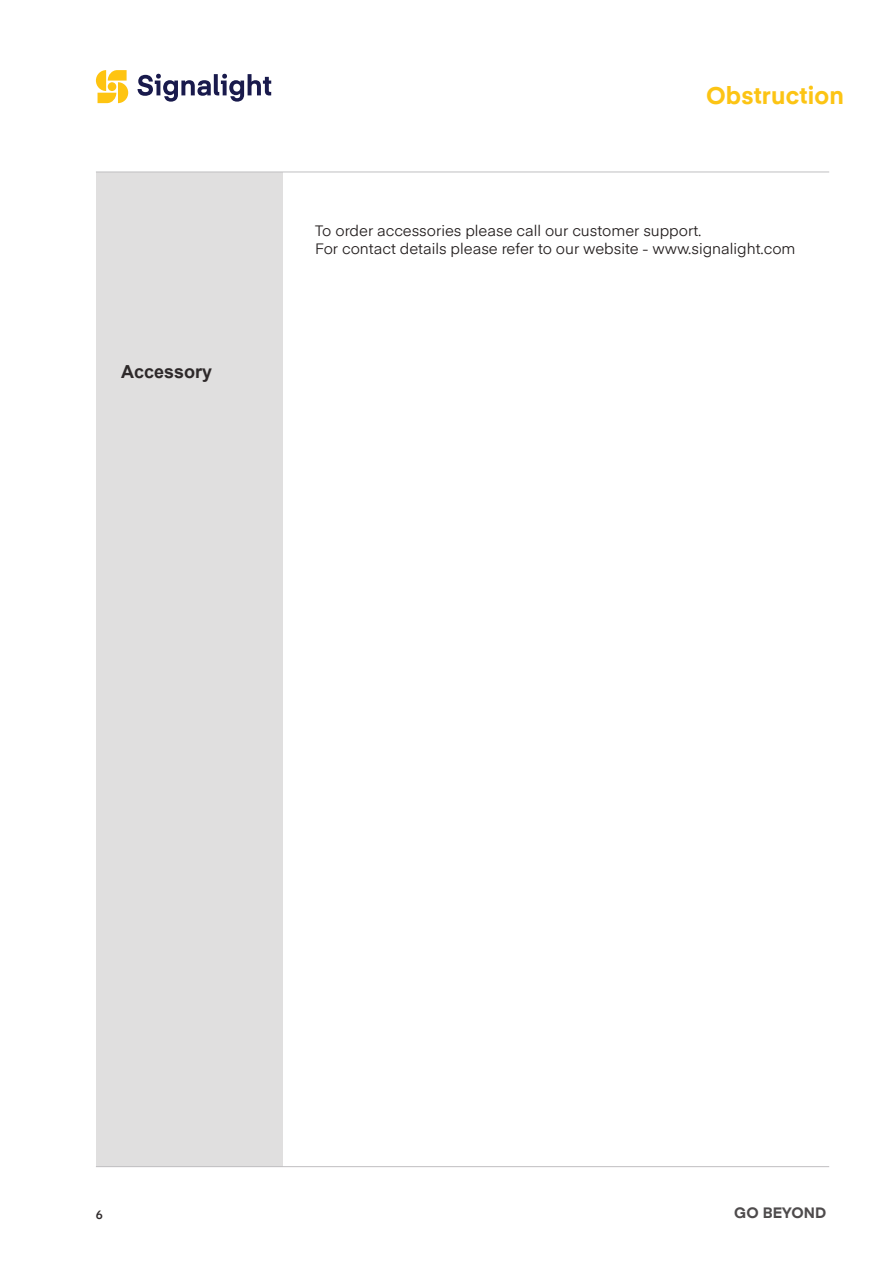
<style>
.page{position:relative;width:893px;height:1263px;background:#fff}
.page>*{position:absolute;margin:0;border:0;box-sizing:border-box;transform-origin:0 0}
.t1{font:700 24px "Eina 02";letter-spacing:.01em;color:#fcc414}
.t2{font:700 18px "Arial";color:#2e292a}
.t3{font:15px/18px "Eina 01";color:#241f1f}
.t4{font:700 15px "Eina 02";color:#4e4b4c}
.t5{font:600 12px "Eina 01";color:#2e292a}
</style>
<div class="page">
<div style="left:96px;top:172px;width:186px;height:995px;background:#e0dfdf"></div>
<hr style="left:96px;top:1166px;width:733px;height:1px;background:#c0bfc1">
<hr style="left:96px;top:172px;width:733px;height:1px;background:#c0bfc1">
<svg style="left:96px;top:70px;width:32px;height:33px"></svg>
<div style="left:108px;top:82px;width:8px;height:9px;background:#fec411;border-radius:50%"></div>
<svg style="left:138px;top:74px;width:133px;height:28px"></svg>
<p class="t2" style="left:121px;top:359px;width:93px">Accessory</p>
<h1 class="t1" style="left:706px;top:78px;width:140px">Obstruction</h1>
<p class="t3" style="left:315px;top:221px;width:482px">To order accessories please call our customer support.<br>For contact details please refer to our website - www.signalight.com</p>
<p class="t5" style="left:96px;top:1205px;width:8px">6</p>
<p class="t4" style="left:734px;top:1202px;width:93px">GO BEYOND</p>
</div>
